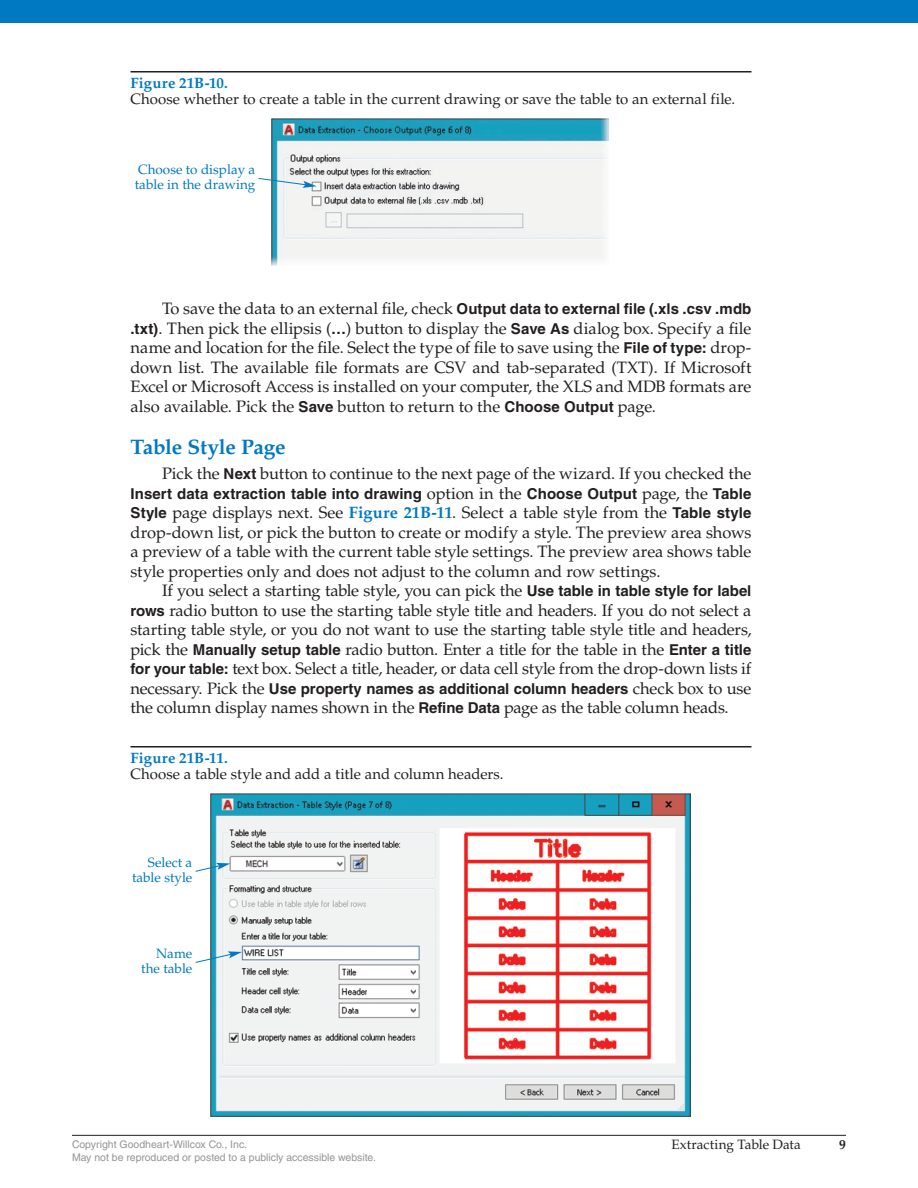
<style>
.page{position:relative;width:918px;height:1188px;background:#fff}
.page>*{position:absolute;margin:0;border:0;box-sizing:border-box;transform-origin:0 0}
.t1{font:700 21px "Palatino";letter-spacing:-.02em;color:#0079c2}
.t2{font:16.5px/19.5px "Palatino";letter-spacing:-.01em;color:#231f20;text-align:justify}
.t3{font:700 15px "Helvetica LT Std";letter-spacing:.005em;color:#231f20}
.t4{font:15px "Palatino";color:#231f20}
.t5{font:700 15px "Palatino";color:#0079c2}
.t6{font:13.5px/15px "Palatino";color:#0079c2;text-align:right}
.t7{font:13.5px "Palatino LT Std";color:#231f20}
.t8{font:700 13.5px "Palatino LT Std";color:#231f20}
.t9{font:10.5px "Helvetica LT Std";color:#939598}
.s1{font-family:"Palatino";font-weight:400;font-size:16.5px}
.s2{font-family:"Helvetica LT Std";font-weight:700;font-size:15px}
.s3{font-weight:700;color:#0079c2}
</style>
<div class="page">
<div style="left:0;top:0;width:918px;height:22px;background:#0079c2"></div>
<hr style="left:72px;top:1135px;width:774px;height:1px;background:#231f20">
<hr style="left:130px;top:71px;width:622px;height:2px;background:#231f20">
<img style="left:272px;top:119px;width:336px;height:147px">
<svg style="left:258px;top:177px;width:59px;height:11px"></svg>
<hr style="left:130px;top:746px;width:622px;height:2px;background:#231f20">
<img style="left:211px;top:794px;width:480px;height:323px">
<svg style="left:195px;top:863px;width:35px;height:9px"></svg>
<svg style="left:195px;top:951px;width:47px;height:13px"></svg>
<p class="t5" style="left:130px;top:74px;width:99px">Figure 21B‑10.</p>
<p class="t4" style="left:130px;top:90px;width:606px">Choose whether to create a table in the current drawing or save the table to an external file.</p>
<p class="t6" style="left:135px;top:162px;width:122px;text-align:left">Choose to display a table in the drawing</p>
<p class="t3" style="left:162px;top:300px;width:591px"><span class="s1">To save the data to an external file, check</span> Output data to external file (.xls .csv .mdb</p>
<p class="t2" style="left:130px;top:319px;width:623px"><span class="s2">.txt)</span>. Then pick the ellipsis (<span class="s2">…</span>) button to display the <span class="s2">Save As</span> dialog box. Specify a file name and location for the file. Select the type of file to save using the <span class="s2">File of type:</span> drop&shy;down list. The available file formats are CSV and tab-separated (TXT). If Microsoft Excel or Microsoft Access is installed on your computer, the XLS and MDB formats are also available. Pick the <span class="s2">Save</span> button to return to the <span class="s2">Choose Output</span> page.</p>
<p class="t1" style="left:130px;top:434px;width:157px">Table Style Page</p>
<p class="t2" style="left:162px;top:464px;width:591px">Pick the <span class="s2">Next</span> button to continue to the next page of the wizard. If you checked the</p>
<p class="t3" style="left:130px;top:484px;width:622px">Insert data extraction table into drawing <span class="s1">option in the</span> Choose Output <span class="s1">page, the</span> Table</p>
<p class="t2" style="left:131px;top:503px;width:623px"><span class="s2">Style</span> page displays next. See <span class="s3">Figure 21B‑11</span>. Select a table style from the <span class="s2">Table style </span>drop-down list, or pick the button to create or modify a style. The preview area shows a preview of a table with the current table style settings. The preview area shows table style properties only and does not adjust to the column and row settings.</p>
<p class="t2" style="left:130px;top:581px;width:623px;text-indent:32px">If you select a starting table style, you can pick the <span class="s2">Use table in table style for label rows</span> radio button to use the starting table style title and headers. If you do not select a starting table style, or you do not want to use the starting table style title and headers, pick the <span class="s2">Manually setup table</span> radio button. Enter a title for the table in the <span class="s2">Enter a title for your table:</span> text box. Select a title, header, or data cell style from the drop-down lists if</p>
<p class="t3" style="left:131px;top:679px;width:622px"><span class="s1">necessary. Pick the</span> Use property names as additional column headers <span class="s1">check box to use</span></p>
<p class="t2" style="left:130px;top:698px;width:600px">the column display names shown in the <span class="s2">Refine Data</span> page as the table column heads.</p>
<p class="t5" style="left:130px;top:749px;width:99px">Figure 21B‑11.</p>
<p class="t4" style="left:130px;top:765px;width:375px">Choose a table style and add a title and column headers.</p>
<p class="t6" style="left:132px;top:855px;width:62px">Select a table style</p>
<p class="t6" style="left:141px;top:946px;width:53px">Name the table</p>
<p class="t9" style="left:72px;top:1138px;width:177px">Copyright Goodheart-Willcox Co., Inc.</p>
<p class="t7" style="left:672px;top:1137px;width:131px">Extracting Table Data</p>
<p class="t8" style="left:839px;top:1137px;width:8px">9</p>
<p class="t9" style="left:72px;top:1151px;width:306px">May not be reproduced or posted to a publicly accessible website.</p>
</div>
